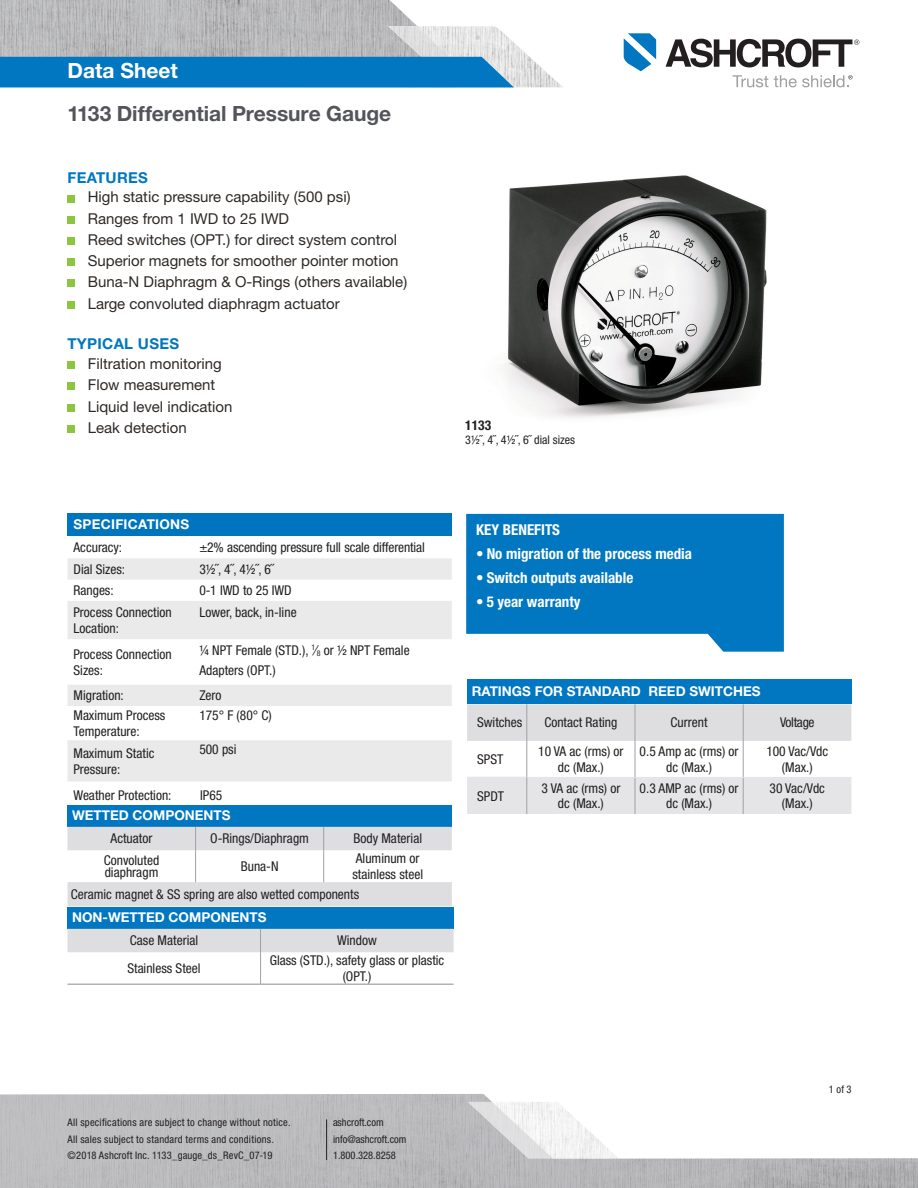
<style>
.page{position:relative;width:918px;height:1188px;background:#fff}
.page>*{position:absolute;margin:0;border:0;box-sizing:border-box;transform-origin:0 0}
.t1{font:700 21px "Helvetica Neue LT Std";letter-spacing:-.005em;color:#54555a}
.t2{font:700 21px "Helvetica Neue LT Std";color:#fff}
.t3{font:15px "Helvetica Neue LT Pro";color:#2e2926}
.t4{font:700 condensed 15px "Helvetica Neue LT Std";color:#fff}
.t5{font:700 15px "Helvetica Neue LT Std";letter-spacing:.02em;color:#0077c0}
.TABLE_Body{font:condensed 13.5px/15.8px "Helvetica Neue LT Pro";color:#231f20}
.TABLE_Header{font:700 13.5px "Helvetica Neue LT Std";color:#fff}
.t6{font:700 13.5px "Helvetica Neue LT Pro";color:#fff}
.TABLE_Header-2{font:700 13.5px "Helvetica Neue LT Std";letter-spacing:.02em;color:#fff}
.TABLE_Body-2{font:condensed 13.5px "Helvetica Neue LT Pro";letter-spacing:-.025em;color:#231f20}
.t7{font:700 condensed 13.5px "Helvetica Neue LT Std";color:#231f20}
.t8{font:condensed 12px "Helvetica Neue LT Pro";color:#231f20}
.t9{font:condensed 10.5px/16.5px "Helvetica Neue LT Pro";letter-spacing:.02em;color:#231f20}
.t10{font:condensed 10.5px/16.5px "Helvetica Neue LT Pro";color:#231f20}
</style>
<div class="page">
<hr style="left:4px;top:87px;width:451px;height:1px;background:#ceced0">
<img style="left:0;top:0;width:417px;height:26px">
<svg style="left:732px;top:75px;width:36px;height:12px"></svg>
<svg style="left:624px;top:33px;width:32px;height:38px"></svg>
<svg style="left:666px;top:39px;width:193px;height:28px"></svg>
<svg style="left:0;top:26px;width:562px;height:61px;background:#70a5c5"></svg>
<svg style="left:774px;top:75px;width:79px;height:12px"></svg>
<svg style="left:0;top:1094px;width:918px;height:94px;fill:#bdbdc0"></svg>
<svg style="left:468px;top:1102px;width:151px;height:57px"></svg>
<div style="left:68px;top:195px;width:7px;height:7px;background:#8bc63e"></div>
<div style="left:68px;top:216px;width:7px;height:8px;background:#8bc63e"></div>
<div style="left:68px;top:237px;width:7px;height:8px;background:#8bc63e"></div>
<div style="left:68px;top:258px;width:7px;height:8px;background:#8bc63e"></div>
<div style="left:68px;top:280px;width:7px;height:7px;background:#8bc63e"></div>
<div style="left:68px;top:301px;width:7px;height:8px;background:#8bc63e"></div>
<div style="left:68px;top:361px;width:7px;height:8px;background:#8bc63e"></div>
<div style="left:68px;top:382px;width:7px;height:8px;background:#8bc63e"></div>
<div style="left:68px;top:404px;width:7px;height:8px;background:#8bc63e"></div>
<div style="left:68px;top:425px;width:7px;height:8px;background:#8bc63e"></div>
<svg style="left:466px;top:514px;width:318px;height:138px;background:#1a85c6"></svg>
<div style="left:68px;top:805px;width:384px;height:22px;background:#0077c0"></div>
<svg style="left:68px;top:827px;width:384px;height:79px"></svg>
<hr style="left:195px;top:850px;width:1px;height:32px;background:#a1a1a5">
<hr style="left:323px;top:850px;width:1px;height:32px;background:#a1a1a5">
<div style="left:68px;top:907px;width:386px;height:22px;background:#0077c0"></div>
<div style="left:68px;top:929px;width:386px;height:23px;background:#dedee1"></div>
<hr style="left:260px;top:952px;width:1px;height:32px;background:#a1a1a5">
<hr style="left:68px;top:984px;width:193px;height:1px;background:#908c8a">
<hr style="left:261px;top:984px;width:193px;height:1px;background:#908c8a">
<div style="left:68px;top:514px;width:384px;height:22px;background:#0075bf"></div>
<svg style="left:68px;top:558px;width:384px;height:224px;fill:#eaeaeb"></svg>
<img style="left:503px;top:175px;width:264px;height:243px">
<div style="left:467px;top:680px;width:384px;height:24px;background:#0077c0"></div>
<div style="left:467px;top:704px;width:384px;height:37px;background:#dedee1"></div>
<div style="left:467px;top:778px;width:384px;height:36px;background:#e5e5e7"></div>
<hr style="left:526px;top:704px;width:1px;height:37px;background:#a1a1a5">
<hr style="left:635px;top:704px;width:1px;height:37px;background:#a1a1a5">
<hr style="left:743px;top:704px;width:1px;height:37px;background:#a1a1a5">
<hr style="left:526px;top:741px;width:1px;height:36px;background:#a1a1a5">
<hr style="left:635px;top:741px;width:1px;height:36px;background:#a1a1a5">
<hr style="left:743px;top:741px;width:1px;height:36px;background:#a1a1a5">
<hr style="left:467px;top:777px;width:59px;height:1px;background:#e5e5e7">
<hr style="left:527px;top:777px;width:108px;height:1px;background:#e5e5e7">
<hr style="left:635px;top:777px;width:108px;height:1px;background:#e5e5e7">
<hr style="left:743px;top:777px;width:108px;height:1px;background:#e5e5e7">
<hr style="left:526px;top:777px;width:1px;height:37px;background:#a1a1a5">
<hr style="left:635px;top:778px;width:1px;height:36px;background:#a1a1a5">
<hr style="left:743px;top:778px;width:1px;height:36px;background:#a1a1a5">
<hr style="left:326px;top:1119px;width:1px;height:41px;background:#231f20">
<h1 class="t2" style="left:68px;top:57px;width:112px">Data Sheet</h1>
<h1 class="t1" style="left:68px;top:101px;width:325px">1133 Differential Pressure Gauge</h1>
<p class="t5" style="left:68px;top:168px;width:82px">FEATURES</p>
<p class="t3" style="left:88px;top:188px;width:264px">High static pressure capability (500 psi)</p>
<p class="t3" style="left:88px;top:209px;width:203px">Ranges from 1 IWD to 25 IWD</p>
<p class="t3" style="left:88px;top:230px;width:311px">Reed switches (OPT.) for direct system control</p>
<p class="t3" style="left:88px;top:252px;width:312px">Superior magnets for smoother pointer motion</p>
<p class="t3" style="left:88px;top:273px;width:321px">Buna-N Diaphragm &amp; O-Rings (others available)</p>
<p class="t3" style="left:88px;top:294px;width:254px">Large convoluted diaphragm actuator</p>
<p class="t5" style="left:68px;top:335px;width:113px">TYPICAL USES</p>
<p class="t3" style="left:88px;top:355px;width:135px">Filtration monitoring</p>
<p class="t3" style="left:88px;top:376px;width:129px">Flow measurement</p>
<p class="t3" style="left:88px;top:397px;width:146px">Liquid level indication</p>
<p class="t3" style="left:88px;top:418px;width:101px">Leak detection</p>
<p class="t7" style="left:465px;top:417px;width:27px">1133</p>
<p class="t8" style="left:465px;top:433px;width:111px">3½˝, 4˝, 4½˝, 6˝ dial sizes</p>
<p class="TABLE_Header-2" style="left:74px;top:516px;width:117px">SPECIFICATIONS</p>
<p class="TABLE_Body" style="left:74px;top:539px;width:50px">Accuracy:</p>
<p class="TABLE_Body" style="left:199px;top:539px;width:227px">±2% ascending pressure full scale differential</p>
<p class="TABLE_Body" style="left:74px;top:561px;width:53px">Dial Sizes:</p>
<p class="TABLE_Body" style="left:199px;top:561px;width:76px">3½˝, 4˝, 4½˝, 6˝</p>
<p class="TABLE_Body" style="left:74px;top:582px;width:42px">Ranges:</p>
<p class="TABLE_Body" style="left:199px;top:582px;width:94px">0-1 IWD to 25 IWD</p>
<p class="TABLE_Body" style="left:74px;top:604px;width:100px">Process Connection<br>Location:</p>
<p class="TABLE_Body" style="left:199px;top:604px;width:99px">Lower, back, in-line</p>
<p class="TABLE_Body" style="left:74px;top:646px;width:100px">Process Connection<br>Sizes:</p>
<p class="TABLE_Body" style="left:199px;top:640px;width:212px;line-height:20.5px">¼ NPT Female (STD.), <sup>1</sup>∕<sub>8</sub> or ½ NPT Female<br>Adapters (OPT.)</p>
<p class="TABLE_Body" style="left:74px;top:687px;width:52px">Migration:</p>
<p class="TABLE_Body" style="left:199px;top:687px;width:24px">Zero</p>
<p class="TABLE_Body" style="left:74px;top:707px;width:93px">Maximum Process<br>Temperature:</p>
<p class="TABLE_Body" style="left:199px;top:707px;width:74px">175° F (80° C)</p>
<p class="TABLE_Body" style="left:74px;top:745px;width:83px">Maximum Static<br>Pressure:</p>
<p class="TABLE_Body" style="left:199px;top:741px;width:39px">500 psi</p>
<p class="TABLE_Body" style="left:74px;top:787px;width:100px">Weather Protection:</p>
<p class="TABLE_Body" style="left:200px;top:787px;width:24px">IP65</p>
<p class="TABLE_Header" style="left:72px;top:807px;width:160px">WETTED COMPONENTS</p>
<p class="TABLE_Body" style="left:111px;top:831px;width:43px">Actuator</p>
<p class="TABLE_Body" style="left:210px;top:831px;width:100px">O-Rings/Diaphragm</p>
<p class="TABLE_Body" style="left:353px;top:831px;width:70px">Body Material</p>
<p class="TABLE_Body" style="left:104px;top:852px;width:57px">Convoluted</p>
<p class="TABLE_Body" style="left:105px;top:865px;width:55px">diaphragm</p>
<p class="TABLE_Body" style="left:241px;top:858px;width:39px">Buna-N</p>
<p class="TABLE_Body" style="left:352px;top:850px;width:72px">Aluminum or stainless steel</p>
<p class="TABLE_Body" style="left:71px;top:886px;width:290px">Ceramic magnet &amp; SS spring are also wetted components</p>
<p class="TABLE_Header" style="left:72px;top:909px;width:196px">NON-WETTED COMPONENTS</p>
<p class="TABLE_Body" style="left:130px;top:933px;width:70px">Case Material</p>
<p class="TABLE_Body" style="left:337px;top:933px;width:41px">Window</p>
<p class="TABLE_Body" style="left:127px;top:960px;width:75px">Stainless Steel</p>
<p class="TABLE_Body" style="left:270px;top:952px;width:176px;text-align:center">Glass (STD.), safety glass or plastic (OPT.)</p>
<p class="t4" style="left:476px;top:520px;width:85px">KEY BENEFITS</p>
<p class="t4" style="left:476px;top:544px;width:217px">• No migration of the process media</p>
<p class="t4" style="left:476px;top:568px;width:159px">• Switch outputs available</p>
<p class="t4" style="left:476px;top:592px;width:106px">• 5 year warranty</p>
<p class="t6" style="left:472px;top:683px;width:291px">RATINGS FOR STANDARD REED SWITCHES</p>
<p class="TABLE_Body" style="left:477px;top:715px;width:47px">Switches</p>
<p class="TABLE_Body" style="left:544px;top:715px;width:75px">Contact Rating</p>
<p class="TABLE_Body" style="left:671px;top:715px;width:38px">Current</p>
<p class="TABLE_Body-2" style="left:780px;top:715px;width:36px">Voltage</p>
<p class="TABLE_Body" style="left:477px;top:751px;width:28px">SPST</p>
<p class="TABLE_Body" style="left:640px;top:743px;width:100px;text-align:center">0.5 Amp ac (rms) or dc (Max.)</p>
<p class="TABLE_Body" style="left:766px;top:743px;width:63px">100 Vac/Vdc</p>
<p class="TABLE_Body" style="left:538px;top:743px;width:87px">10 VA ac (rms) or</p>
<p class="TABLE_Body" style="left:558px;top:759px;width:47px">dc (Max.)</p>
<p class="TABLE_Body" style="left:782px;top:759px;width:32px">(Max.)</p>
<p class="TABLE_Body" style="left:477px;top:788px;width:29px">SPDT</p>
<p class="TABLE_Body" style="left:541px;top:780px;width:80px">3 VA ac (rms) or</p>
<p class="TABLE_Body" style="left:558px;top:796px;width:47px">dc (Max.)</p>
<p class="TABLE_Body" style="left:640px;top:780px;width:100px;text-align:center">0.3 AMP ac (rms) or dc (Max.)</p>
<p class="TABLE_Body" style="left:770px;top:780px;width:57px">30 Vac/Vdc</p>
<p class="TABLE_Body" style="left:782px;top:796px;width:32px">(Max.)</p>
<p class="t9" style="left:68px;top:1114px;width:225px">All specifications are subject to change without notice.<br>All sales subject to standard terms and conditions. ©2018 Ashcroft Inc. 1133_gauge_ds_RevC_07-19</p>
<p class="t10" style="left:333px;top:1114px;width:75px">ashcroft.com info@ashcroft.com<br>1.800.328.8258</p>
<p class="t9" style="left:829px;top:1081px;width:24px">1 of 3</p>
</div>
